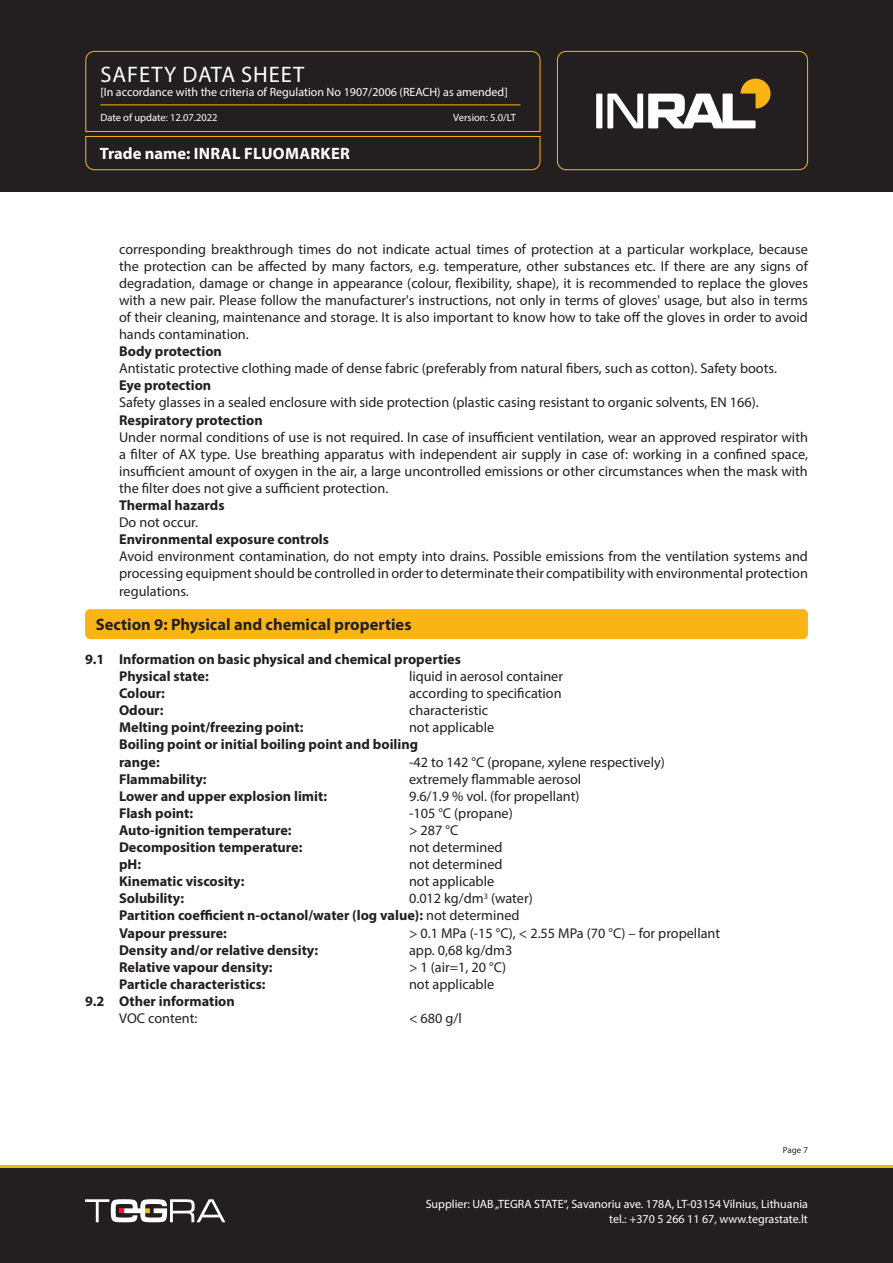
<style>
.page{position:relative;width:893px;height:1263px;background:#fff}
.page>*{position:absolute;margin:0;border:0;box-sizing:border-box;transform-origin:0 0}
.t1{font:22.5px "Myriad Pro";letter-spacing:.04em;color:#fff}
.Skyrius_baltas{font:700 16.5px "Myriad Pro";color:#231f20}
.t2{font:700 16.5px "Myriad Pro";letter-spacing:.02em;color:#fff}
.Tekstas_paprastas_Bo{font:14.25px/17.1px "Myriad Pro";color:#231f20;text-align:justify}
.Tekstas_paprastas_Bo-2{font:700 14.25px "Myriad Pro";color:#231f20}
.t3{font:12px/14.4px "Myriad Pro";color:#fff;text-align:right}
.t4{font:10.5px "Myriad Pro";color:#fff}
.t5{font:9px "Myriad Pro";color:#231f20}
.s1{font-weight:400}
</style>
<div class="page">
<div style="left:0;top:1165px;width:893px;height:98px;background:#231f20"></div>
<div style="left:0;top:0;width:893px;height:191px;background:#231f20"></div>
<svg style="left:85px;top:51px;width:456px;height:119px"></svg>
<div style="left:557px;top:51px;width:251px;height:119px;border:1px solid #fbb416;border-radius:9px"></div>
<hr style="left:100px;top:104px;width:420px;height:1px;background:#fbb416">
<svg style="left:85px;top:1199px;width:140px;height:23px"></svg>
<div style="left:596px;top:94px;width:6px;height:34px;background:#fff"></div>
<svg style="left:607px;top:79px;width:163px;height:49px"></svg>
<hr style="left:0;top:1165px;width:893px;height:2px;background:#fbb416">
<div style="left:85px;top:609px;width:723px;height:30px;background:#fbb416;border-radius:5px"></div>
<h1 class="t1" style="left:101px;top:60px;width:205px">SAFETY DATA SHEET</h1>
<p class="t3" style="left:100px;top:85px;width:409px">[In accordance with the criteria of Regulation No 1907/2006 (REACH) as amended]</p>
<p class="t4" style="left:100px;top:111px;width:119px">Date of update: 12.07.2022</p>
<p class="t4" style="left:453px;top:111px;width:64px">Version: 5.0/LT</p>
<p class="t2" style="left:100px;top:142px;width:252px">Trade name: INRAL FLUOMARKER</p>
<p class="Tekstas_paprastas_Bo" style="left:119px;top:240px;width:690px">corresponding breakthrough times do not indicate actual times of protection at a particular workplace, because the protection can be affected by many factors, e.g. temperature, other substances etc. If there are any signs of degradation, damage or change in appearance (colour, flexibility, shape), it is recommended to replace the gloves with a new pair. Please follow the manufacturer's instructions, not only in terms of gloves' usage, but also in terms of their cleaning, maintenance and storage. It is also important to know how to take off the gloves in order to avoid hands contamination.</p>
<p class="Tekstas_paprastas_Bo-2" style="left:119px;top:342px;width:104px">Body protection</p>
<p class="Tekstas_paprastas_Bo" style="left:119px;top:360px;width:659px">Antistatic protective clothing made of dense fabric (preferably from natural fibers, such as cotton). Safety boots.</p>
<p class="Tekstas_paprastas_Bo-2" style="left:119px;top:376px;width:94px">Eye protection</p>
<p class="Tekstas_paprastas_Bo" style="left:119px;top:394px;width:641px">Safety glasses in a sealed enclosure with side protection (plastic casing resistant to organic solvents, EN 166).</p>
<p class="Tekstas_paprastas_Bo-2" style="left:119px;top:410px;width:145px">Respiratory protection</p>
<p class="Tekstas_paprastas_Bo" style="left:119px;top:428px;width:690px">Under normal conditions of use is not required. In case of insufficient ventilation, wear an approved respirator with a filter of AX type. Use breathing apparatus with independent air supply in case of: working in a confined space, insufficient amount of oxygen in the air, a large uncontrolled emissions or other circumstances when the mask with the filter does not give a sufficient protection.</p>
<p class="Tekstas_paprastas_Bo-2" style="left:119px;top:496px;width:107px">Thermal hazards</p>
<p class="Tekstas_paprastas_Bo" style="left:119px;top:514px;width:81px">Do not occur.</p>
<p class="Tekstas_paprastas_Bo-2" style="left:119px;top:530px;width:211px">Environmental exposure controls</p>
<p class="Tekstas_paprastas_Bo" style="left:119px;top:548px;width:690px">Avoid environment contamination, do not empty into drains. Possible emissions from the ventilation systems and processing equipment should be controlled in order to determinate their compatibility with environmental protection regulations.</p>
<p class="Skyrius_baltas" style="left:96px;top:614px;width:317px">Section 9: Physical and chemical properties</p>
<p class="Tekstas_paprastas_Bo-2" style="left:85px;top:650px;width:377px">9.1 Information on basic physical and chemical properties</p>
<p class="Tekstas_paprastas_Bo-2" style="left:119px;top:667px;width:91px">Physical state:</p>
<p class="Tekstas_paprastas_Bo" style="left:409px;top:667px;width:156px">liquid in aerosol container</p>
<p class="Tekstas_paprastas_Bo-2" style="left:119px;top:684px;width:47px">Colour:</p>
<p class="Tekstas_paprastas_Bo" style="left:409px;top:685px;width:154px">according to specification</p>
<p class="Tekstas_paprastas_Bo-2" style="left:119px;top:701px;width:46px">Odour:</p>
<p class="Tekstas_paprastas_Bo" style="left:409px;top:702px;width:81px">characteristic</p>
<p class="Tekstas_paprastas_Bo-2" style="left:119px;top:718px;width:186px">Melting point/freezing point:</p>
<p class="Tekstas_paprastas_Bo" style="left:409px;top:719px;width:87px">not applicable</p>
<p class="Tekstas_paprastas_Bo-2" style="left:119px;top:735px;width:300px">Boiling point or initial boiling point and boiling</p>
<p class="Tekstas_paprastas_Bo-2" style="left:119px;top:752px;width:42px">range:</p>
<p class="Tekstas_paprastas_Bo" style="left:409px;top:753px;width:257px">-42 to 142 °C (propane, xylene respectively)</p>
<p class="Tekstas_paprastas_Bo-2" style="left:119px;top:769px;width:89px">Flammability:</p>
<p class="Tekstas_paprastas_Bo" style="left:409px;top:770px;width:174px">extremely flammable aerosol</p>
<p class="Tekstas_paprastas_Bo-2" style="left:119px;top:787px;width:209px">Lower and upper explosion limit:</p>
<p class="Tekstas_paprastas_Bo" style="left:409px;top:787px;width:172px">9.6/1.9 % vol. (for propellant)</p>
<p class="Tekstas_paprastas_Bo-2" style="left:119px;top:804px;width:76px">Flash point:</p>
<p class="Tekstas_paprastas_Bo" style="left:409px;top:804px;width:105px">-105 °C (propane)</p>
<p class="Tekstas_paprastas_Bo-2" style="left:119px;top:821px;width:174px">Auto-ignition temperature:</p>
<p class="Tekstas_paprastas_Bo" style="left:409px;top:821px;width:51px">&gt; 287 °C</p>
<p class="Tekstas_paprastas_Bo-2" style="left:119px;top:838px;width:185px">Decomposition temperature:</p>
<p class="Tekstas_paprastas_Bo" style="left:409px;top:838px;width:95px">not determined</p>
<p class="Tekstas_paprastas_Bo-2" style="left:119px;top:855px;width:24px">pH:</p>
<p class="Tekstas_paprastas_Bo" style="left:409px;top:856px;width:95px">not determined</p>
<p class="Tekstas_paprastas_Bo-2" style="left:119px;top:872px;width:127px">Kinematic viscosity:</p>
<p class="Tekstas_paprastas_Bo" style="left:409px;top:873px;width:87px">not applicable</p>
<p class="Tekstas_paprastas_Bo-2" style="left:119px;top:889px;width:67px">Solubility:</p>
<p class="Tekstas_paprastas_Bo" style="left:409px;top:890px;width:125px">0.012 kg/dm<sup>3</sup> (water)</p>
<p class="Tekstas_paprastas_Bo-2" style="left:119px;top:906px;width:402px">Partition coefficient n-octanol/water (log value): <span class="s1">not determined</span></p>
<p class="Tekstas_paprastas_Bo-2" style="left:119px;top:923px;width:109px">Vapour pressure:</p>
<p class="Tekstas_paprastas_Bo" style="left:409px;top:924px;width:313px">&gt; 0.1 MPa (-15 °C), &lt; 2.55 MPa (70 °C) – for propellant</p>
<p class="Tekstas_paprastas_Bo-2" style="left:119px;top:940px;width:201px">Density and/or relative density:</p>
<p class="Tekstas_paprastas_Bo" style="left:409px;top:941px;width:105px">app. 0,68 kg/dm3</p>
<p class="Tekstas_paprastas_Bo-2" style="left:119px;top:958px;width:155px">Relative vapour density:</p>
<p class="Tekstas_paprastas_Bo" style="left:409px;top:958px;width:99px">&gt; 1 (air=1, 20 °C)</p>
<p class="Tekstas_paprastas_Bo-2" style="left:119px;top:975px;width:148px">Particle characteristics:</p>
<p class="Tekstas_paprastas_Bo" style="left:409px;top:975px;width:87px">not applicable</p>
<p class="Tekstas_paprastas_Bo-2" style="left:85px;top:992px;width:151px">9.2 Other information</p>
<p class="Tekstas_paprastas_Bo" style="left:119px;top:1009px;width:80px">VOC content:</p>
<p class="Tekstas_paprastas_Bo" style="left:409px;top:1009px;width:54px">&lt; 680 g/l</p>
<p class="t5" style="left:783px;top:1144px;width:26px">Page 7</p>
<p class="t3" style="left:426px;top:1197px;width:384px">Supplier: UAB „TEGRA STATE“, Savanoriu ave. 178A, LT-03154 Vilnius, Lithuania tel.: +370 5 266 11 67, www.tegrastate.lt</p>
</div>
